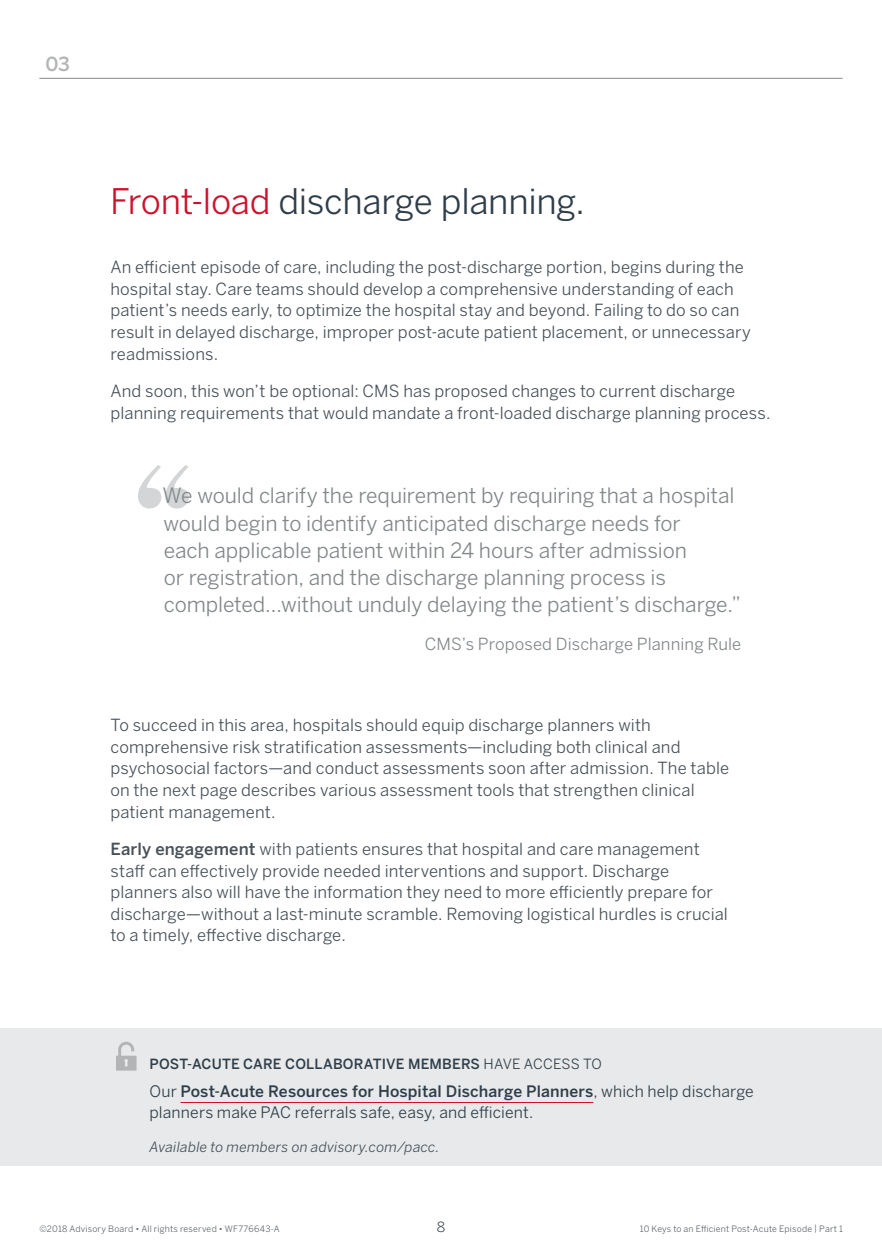
<style>
.page{position:relative;width:882px;height:1260px;background:#fff}
.page>*{position:absolute;margin:0;border:0;box-sizing:border-box;transform-origin:0 0}
.t1{font:35px "Benton Sans";letter-spacing:-.01em;color:#303e49}
.t2{font:21px/27.3px "Benton Sans";letter-spacing:-.005em;color:#82878a}
.t3{font:500 19.25px "Benton Sans";color:#b3b4b5}
.t4{font:16.62px/21.7px "Benton Sans";letter-spacing:.005em;color:#485159}
.t5{font:16.62px "Benton Sans";letter-spacing:.005em;color:#82878a}
.t6{font:15.75px/20.5px "Benton Sans";letter-spacing:.01em;color:#303e49}
.t7{font:500 14px "Benton Sans";letter-spacing:.01em;color:#303e49}
.t8{font:italic 14px "Benton Sans";letter-spacing:.01em;color:#485159}
.t9{font:14px "Benton Sans";color:#485159}
.t10{font:8.75px "Benton Sans";letter-spacing:.025em;color:#5f666c}
.s1{color:#cd122d}
.s2{font-weight:500}
.s3{font-weight:400}
</style>
<div class="page">
<svg style="left:138px;top:465px;width:51px;height:44px"></svg>
<hr style="left:39px;top:78px;width:804px;height:1px;background:#82878a">
<div style="left:0;top:1028px;width:882px;height:138px;background:#e7e9ea"></div>
<hr style="left:180px;top:1102px;width:413px;height:1px;background:#cd122d">
<svg style="left:116px;top:1042px;width:21px;height:29px"></svg>
<p class="t3" style="left:45px;top:52px;width:26px">03</p>
<h1 class="t1" style="left:110px;top:180px;width:476px"><span class="s1">Front-load</span> discharge planning.</h1>
<p class="t4" style="left:110px;top:256px;width:642px">An efficient episode of care, including the post-discharge portion, begins during the hospital stay. Care teams should develop a comprehensive understanding of each patient’s needs early, to optimize the hospital stay and beyond. Failing to do so can result in delayed discharge, improper post‑acute patient placement, or unnecessary readmissions.</p>
<p class="t4" style="left:110px;top:380px;width:662px">And soon, this won’t be optional: CMS has proposed changes to current discharge planning requirements that would mandate a front-loaded discharge planning process.</p>
<p class="t2" style="left:163px;top:482px;width:580px">We would clarify the requirement by requiring that a hospital would begin to identify anticipated discharge needs for<br>each applicable patient within 24 hours after admission<br>or registration, and the discharge planning process is completed…without unduly delaying the patient’s discharge.”</p>
<p class="t5" style="left:425px;top:634px;width:318px">CMS’s Proposed Discharge Planning Rule</p>
<p class="t4" style="left:110px;top:714px;width:620px">To succeed in this area, hospitals should equip discharge planners with comprehensive risk stratification assessments—including both clinical and psychosocial factors—and conduct assessments soon after admission. The table on the next page describes various assessment tools that strengthen clinical patient management.</p>
<p class="t4" style="left:110px;top:838px;width:619px"><span class="s2">Early engagement</span> with patients ensures that hospital and care management staff can effectively provide needed interventions and support. Discharge planners also will have the information they need to more efficiently prepare for discharge—without a last-minute scramble. Removing logistical hurdles is crucial to a timely, effective discharge.</p>
<p class="t7" style="left:149px;top:1055px;width:454px">POST-ACUTE CARE COLLABORATIVE MEMBERS <span class="s3">HAVE ACCESS TO</span></p>
<p class="t6" style="left:149px;top:1081px;width:606px">Our <span class="s2">Post-Acute Resources for Hospital Discharge Planners</span>, which help discharge planners make PAC referrals safe, easy, and efficient.</p>
<p class="t8" style="left:149px;top:1138px;width:292px">Available to members on advisory.com/pacc.</p>
<p class="t10" style="left:39px;top:1223px;width:242px">©2018 Advisory Board • All rights reserved • WF776643-A</p>
<p class="t9" style="left:437px;top:1218px;width:10px">8</p>
<p class="t10" style="left:640px;top:1223px;width:204px">10 Keys to an Efficient Post-Acute Episode | Part 1</p>
</div>
